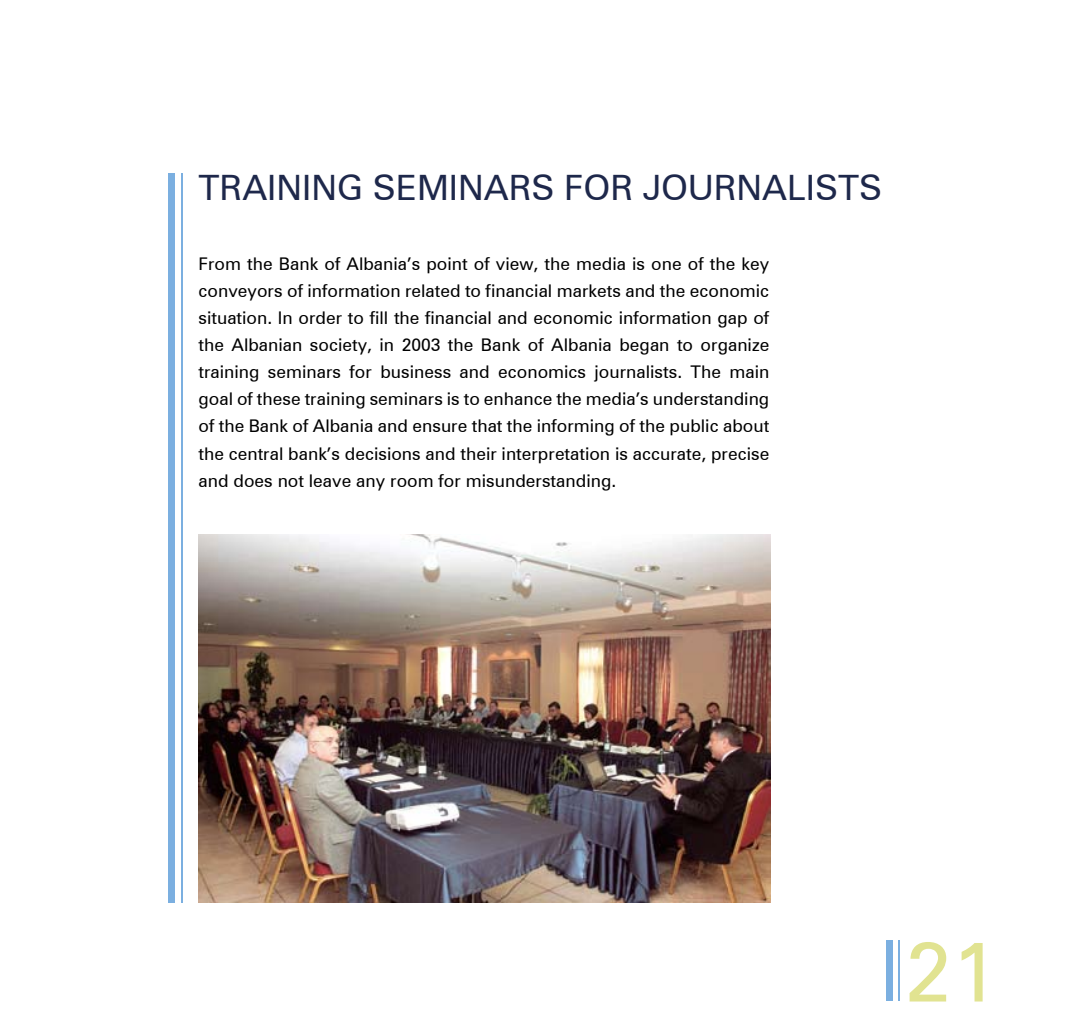
<style>
.page{position:relative;width:1092px;height:1027px;background:#fff}
.page>*{position:absolute;margin:0;border:0;box-sizing:border-box;transform-origin:0 0}
.t1{font:84px "Zurich BT";color:#e1e391}
.t2{font:35px "Zurich BT";color:#1e284b}
.t3{font:17.5px/27.1px "Zurich BT";color:#000;text-align:justify}
</style>
<div class="page">
<div style="left:169px;top:174px;width:6px;height:729px;background:#7bafe0"></div>
<hr style="left:181px;top:174px;width:1px;height:729px;background:#7bafe0">
<div style="left:885px;top:940px;width:7px;height:61px;background:#7bafe0"></div>
<hr style="left:897px;top:940px;width:2px;height:61px;background:#7bafe0">
<img style="left:198px;top:534px;width:572px;height:369px">
<h2 class="t2" style="left:198px;top:167px;width:199px">Training Sem</h2>
<h2 class="t2" style="left:449px;top:167px;width:435px">inars for Journalists</h2>
<p class="t3" style="left:198px;top:250px;width:572px">From the Bank of Albania’s point of view, the media is one of the key conveyors of information related to financial markets and the economic situation. I n order to fill the financial and economic information gap of the Albanian society, in 2003 the Bank of Albania began to organize training seminars for business and economics journalists. The main goal of these training seminars is to enhance the media’s understanding of the Bank of Albania and ensure that the informing of the public about the central bank’s decisions and their interpretation is accurate, precise and does not leave any room for misunderstanding.</p>
<h1 class="t1" style="left:904px;top:920px;width:94px">21</h1>
</div>
